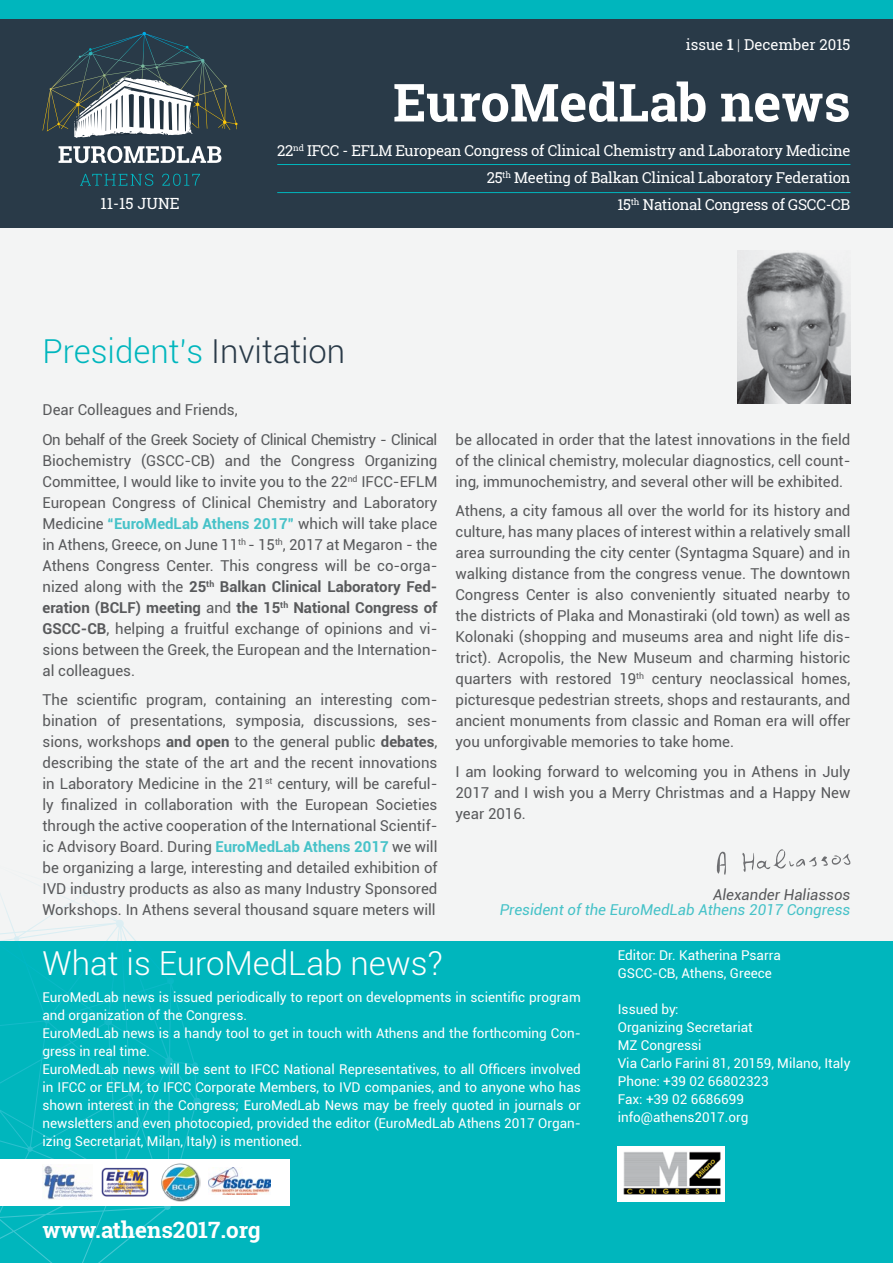
<style>
.page{position:relative;width:893px;height:1263px;background:#f3f4f4}
.page>*{position:absolute;margin:0;border:0;box-sizing:border-box;transform-origin:0 0}
.t1{font:700 52.5px "Roboto Slab";color:#fff}
.t2{font:300 33px "Roboto";color:#00b6bd}
.t3{font:300 33px "Roboto";color:#fff}
.t4{font:700 22.5px "Roboto Slab";color:#fff}
.t5{font:15.45px "Roboto Slab";color:#fff}
.t6{font:15px/21px "Roboto";color:#58595b;text-align:justify}
.t7{font:15px/27px "Roboto Slab";letter-spacing:-.02em;color:#fff;text-align:right}
.t8{font:15px/29.5px "Roboto";letter-spacing:-.03em;color:#58595b}
.t9{font:italic 15px "Roboto";color:#46c2c8}
.t10{font:15px "Roboto Slab";color:#fff}
.t11{font:italic 15px "Roboto";color:#58595b}
.t12{font:13.5px/18px "Roboto";color:#fff}
.s1{font-weight:700}
.s2{font-weight:300}
.s3{color:#293a48}
.s4{font-weight:700;color:#46c2c8}
</style>
<div class="page">
<div style="left:0;top:941px;width:893px;height:322px;background:#00b6bd"></div>
<svg style="left:0;top:890px;width:201px;height:373px"></svg>
<div style="left:0;top:1159px;width:289px;height:46px;background:#fff"></div>
<div style="left:0;top:0;width:893px;height:227px;background:#293a48"></div>
<div style="left:0;top:0;width:893px;height:18px;background:#00b6bd"></div>
<svg style="left:59px;top:146px;width:162px;height:17px"></svg>
<svg style="left:80px;top:174px;width:73px;height:12px"></svg>
<svg style="left:162px;top:174px;width:38px;height:12px"></svg>
<svg style="left:43px;top:32px;width:195px;height:106px"></svg>
<hr style="left:277px;top:164px;width:573px;height:1px;background:#00b6bd">
<hr style="left:277px;top:192px;width:573px;height:1px;background:#00b6bd">
<img style="left:737px;top:250px;width:113px;height:154px">
<svg style="left:717px;top:852px;width:9px;height:23px"></svg>
<svg style="left:742px;top:849px;width:109px;height:23px"></svg>
<img style="left:618px;top:1146px;width:106px;height:55px">
<img style="left:44px;top:1165px;width:48px;height:34px">
<img style="left:101px;top:1167px;width:48px;height:30px">
<img style="left:161px;top:1163px;width:39px;height:39px">
<img style="left:209px;top:1167px;width:62px;height:27px">
<p class="t10" style="left:686px;top:35px;width:166px">issue <span class="s1">1</span> <span class="s2">|</span> December 2015</p>
<p class="t5" style="left:100px;top:193px;width:81px">11-15 JUNE</p>
<h1 class="t1" style="left:393px;top:66px;width:459px">EuroMedLab news</h1>
<p class="t7" style="left:277px;top:137px;width:575px">22<sup>nd</sup> IFCC - EFLM European Congress of Clinical Chemistry and Laboratory Medicine<br>25<sup>th</sup> Meeting of Balkan Clinical Laboratory Federation<br>15<sup>th</sup> National Congress of GSCC-CB</p>
<h2 class="t2" style="left:43px;top:329px;width:304px">President’s <span class="s3">Invitation</span></h2>
<p class="t8" style="left:43px;top:395px;width:396px">Dear Colleagues and Friends,<br>On behalf of the Greek Society of Clinical Chemistry - Clinical</p>
<p class="t6" style="left:43px;top:449px;width:396px">Biochemistry (GSCC-CB) and the Congress Organizing Committee, I would like to invite you to the 22<sup>nd</sup> IFCC-EFLM European Congress of Clinical Chemistry and Laboratory Medicine <span class="s4">“EuroMedLab Athens 2017”</span> which will take place in Athens, Greece, on June 11<sup>th</sup> - 15<sup>th</sup>, 2017 at Megaron - the Athens Congress Center. This congress will be co-orga&shy;nized along with the <span class="s1">25</span><sup>th</sup> <span class="s1">Balkan Clinical Laboratory Fed&shy;eration (BCLF) meeting</span> and <span class="s1">the 15</span><sup>th</sup> <span class="s1">National Congress of GSCC-CB</span>, helping a fruitful exchange of opinions and vi&shy;sions between the Greek, the European and the Internation&shy;al colleagues.</p>
<p class="t6" style="left:43px;top:689px;width:396px">The scientific program, containing an interesting com&shy;bination of presentations, symposia, discussions, ses&shy;sions, workshops <span class="s1">and open</span> to the general public <span class="s1">debates</span>, describing the state of the art and the recent innovations in Laboratory Medicine in the 21<sup>st</sup> century, will be careful&shy;ly finalized in collaboration with the European Societies through the active cooperation of the International Scientif&shy;ic Advisory Board. During <span class="s4">EuroMedLab Athens 2017</span> we will be organizing a large, interesting and detailed exhibition of IVD industry products as also as many Industry Sponsored Workshops. In Athens several thousand square meters will</p>
<p class="t6" style="left:455px;top:428px;width:396px">be allocated in order that the latest innovations in the field of the clinical chemistry, molecular diagnostics, cell count&shy;ing, immunochemistry, and several other will be exhibited.</p>
<p class="t6" style="left:455px;top:500px;width:396px">Athens, a city famous all over the world for its history and culture, has many places of interest within a relatively small area surrounding the city center (Syntagma Square) and in walking distance from the congress venue. The downtown Congress Center is also conveniently situated nearby to the districts of Plaka and Monastiraki (old town) as well as Kolonaki (shopping and museums area and night life dis&shy;trict). Acropolis, the New Museum and charming historic quarters with restored 19<sup>th</sup> century neoclassical homes, picturesque pedestrian streets, shops and restaurants, and ancient monuments from classic and Roman era will offer you unforgivable memories to take home.</p>
<p class="t6" style="left:455px;top:760px;width:396px">I am looking forward to welcoming you in Athens in July 2017 and I wish you a Merry Christmas and a Happy New year 2016.</p>
<p class="t11" style="left:713px;top:884px;width:139px">Alexander Haliassos</p>
<p class="t9" style="left:500px;top:899px;width:352px">President of the EuroMedLab Athens 2017 Congress</p>
<h2 class="t3" style="left:43px;top:940px;width:402px">What is EuroMedLab news?</h2>
<p class="t12" style="left:43px;top:987px;width:540px">EuroMedLab news is issued periodically to report on developments in scientific program and organization of the Congress.<br>EuroMedLab news is a handy tool to get in touch with Athens and the forthcoming Con&shy;gress in real time.<br>EuroMedLab news will be sent to IFCC National Representatives, to all Officers involved in IFCC or EFLM, to IFCC Corporate Members, to IVD companies, and to anyone who has shown interest in the Congress; EuroMedLab News may be freely quoted in journals or newsletters and even photocopied, provided the editor (EuroMedLab Athens 2017 Organ&shy;izing Secretariat, Milan, Italy) is mentioned.</p>
<h3 class="t4" style="left:43px;top:1214px;width:220px">www.athens2017.org</h3>
<p class="t12" style="left:618px;top:946px;width:165px">Editor: Dr. Katherina Psarra<br>GSCC-CB, Athens, Greece</p>
<p class="t12" style="left:618px;top:1000px;width:234px">Issued by:<br>Organizing Secretariat<br>MZ Congressi<br>Via Carlo Farini 81, 20159, Milano, Italy<br>Phone: +39 02 66802323<br>Fax: +39 02 6686699 info@athens2017.org</p>
</div>
